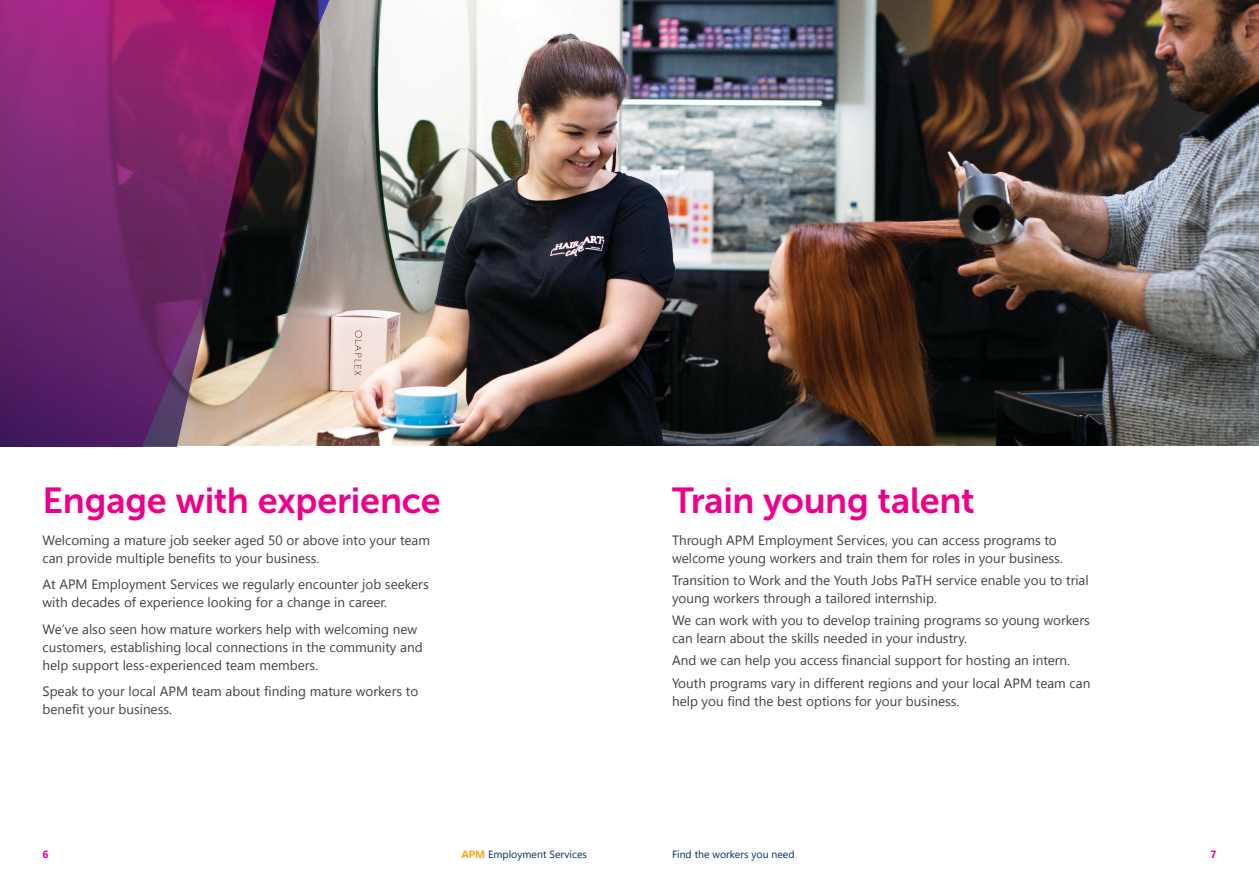
<style>
.page{position:relative;width:1259px;height:893px;background:#fff}
.page>*{position:absolute;margin:0;border:0;box-sizing:border-box;transform-origin:0 0}
.t1{font:36px "Museo Sans 700";letter-spacing:-.01em;color:#ec008c}
.t2{font:13.5px/18px "Gadugi";color:#414142}
.t3{font:10.5px "Gadugi";color:#002d65}
.t4{font:700 10.5px "Gadugi";color:#ec008c}
.s1{font-weight:700;color:#faa621}
</style>
<div class="page">
<img style="left:339px;top:0;width:920px;height:445px">
<svg style="left:283px;top:0;width:56px;height:446px;background:#81736d"></svg>
<svg style="left:0;top:0;width:283px;height:446px;background:#722c65"></svg>
<p class="t1" style="left:43px;top:481px;width:400px">Engage with experience</p>
<p class="t2" style="left:43px;top:531px;width:389px">Welcoming a mature job seeker aged 50 or above into your team can provide multiple benefits to your business.</p>
<p class="t2" style="left:43px;top:575px;width:388px">At APM Employment Services we regularly encounter job seekers with decades of experience looking for a change in career.</p>
<p class="t2" style="left:43px;top:620px;width:382px">We’ve also seen how mature workers help with welcoming new customers, establishing local connections in the community and help support less-experienced team members.</p>
<p class="t2" style="left:43px;top:682px;width:377px">Speak to your local APM team about finding mature workers to benefit your business.</p>
<p class="t1" style="left:672px;top:481px;width:304px">Train young talent</p>
<p class="t2" style="left:672px;top:531px;width:392px">Through APM Employment Services, you can access programs to welcome young workers and train them for roles in your business.</p>
<p class="t2" style="left:672px;top:571px;width:418px">Transition to Work and the Youth Jobs PaTH service enable you to trial young workers through a tailored internship.</p>
<p class="t2" style="left:672px;top:611px;width:419px">We can work with you to develop training programs so young workers can learn about the skills needed in your industry.</p>
<p class="t2" style="left:672px;top:651px;width:400px">And we can help you access financial support for hosting an intern.</p>
<p class="t2" style="left:672px;top:674px;width:420px">Youth programs vary in different regions and your local APM team can help you find the best options for your business.</p>
<p class="t4" style="left:43px;top:848px;width:8px">6</p>
<p class="t3" style="left:461px;top:848px;width:127px"><span class="s1">APM</span> Employment Services</p>
<p class="t3" style="left:672px;top:848px;width:124px">Find the workers you need</p>
<p class="t4" style="left:1210px;top:848px;width:8px">7</p>
</div>
